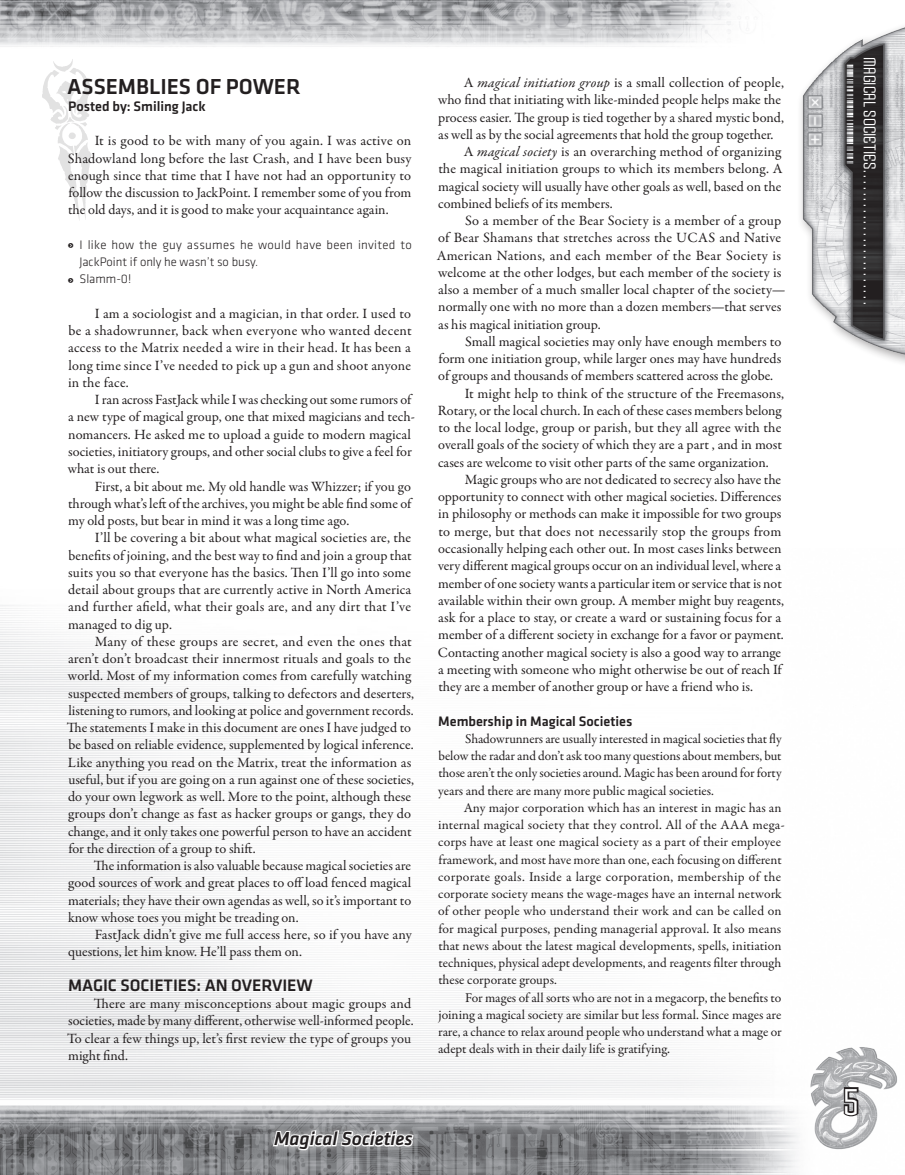
<style>
.page{position:relative;width:905px;height:1175px;background:#fff}
.page>*{position:absolute;margin:0;border:0;box-sizing:border-box;transform-origin:0 0}
.t1{font:condensed 36px "Armada";color:#fff}
.t2{font:500 22.5px "Klavika";color:#231f20}
.t3{font:italic 500 19.5px "Klavika";color:#231f20}
.t4{font:500 17.25px "Klavika";letter-spacing:.115em;color:#231f20}
.t5{font:condensed 16.5px "Armada";color:#fff}
.t6{font:14.25px/17.2px "Garamond Premr Pro";color:#231f20;text-align:justify}
.t7{font:500 14.25px "Klavika";color:#231f20}
.t8{font:14.25px "Garamond Premr Pro";letter-spacing:.02em;color:#231f20}
.t9{font:13.5px/17.2px "Garamond Premr Pro";letter-spacing:.005em;color:#231f20;text-align:justify}
.t10{font:300 12.75px "Klavika";letter-spacing:.02em;color:#231f20}
.t11{font:300 12.75px "Klavika";color:#231f20}
.s1{font-family:"Badloc ICG";font-weight:400;font-size:16.5px}
.s2{font-style:italic}
.s3{font-size:14.25px}
</style>
<div class="page">
<img style="left:0;top:605px;width:897px;height:569px">
<img style="left:0;top:0;width:740px;height:47px">
<img style="left:810px;top:1047px;width:53px;height:40px">
<svg style="left:842px;top:1085px;width:18px;height:32px"></svg>
<div style="left:266px;top:1122px;width:154px;height:35px;background:#fff;opacity:.71"></div>
<svg style="left:271px;top:1125px;width:144px;height:44px"></svg>
<div style="left:797px;top:17px;width:107px;height:354px;background:#231f20;opacity:.4"></div>
<img style="left:802px;top:22px;width:102px;height:309px">
<svg style="left:42px;top:59px;width:50px;height:161px"></svg>
<h2 class="t2" style="left:67px;top:74px;width:228px">ASSEMBLI ES OF POWER</h2>
<p class="t7" style="left:68px;top:98px;width:139px">POSTED BY: SMILING JACK</p>
<p class="t6" style="left:68px;top:133px;width:345px;text-indent:27px">It is good to be with many of you again. I was active on Shadowland long before the last Crash, and I have been busy enough since that time that I have not had an opportunity to follow the discussion to JackPoint. I remember some of you from the old days, and it is good to make your acquaintance again.</p>
<p class="t10" style="left:68px;top:238px;width:346px"><span class="s1">&gt;</span> I like how the guy assumes he would have been invited to</p>
<p class="t11" style="left:79px;top:255px;width:180px">JackPoint if only he wasn’t so busy.</p>
<p class="t10" style="left:68px;top:272px;width:65px"><span class="s1">&gt;</span> Slamm-0!</p>
<p class="t6" style="left:68px;top:305px;width:345px;text-indent:27px">I am a sociologist and a magician, in that order. I used to be a shadowrunner, back when everyone who wanted decent access to the Matrix needed a wire in their head. It has been a long time since I’ve needed to pick up a gun and shoot anyone in the face.</p>
<p class="t6" style="left:68px;top:391px;width:348px;text-align:left;text-indent:27px">I ran across FastJack while I was checking out some rumors of a new type of magical group, one that mixed magicians and tech&shy;nomancers. He asked me to upload a guide to modern magical societies, initiatory groups, and other social clubs to give a feel for what is out there.</p>
<p class="t6" style="left:68px;top:478px;width:345px;text-indent:27px">First, a bit about me. My old handle was Whizzer; if you go through what’s left of the archives, you might be able find some of my old posts, but bear in mind it was a long time ago.</p>
<p class="t6" style="left:68px;top:529px;width:345px;text-indent:27px">I’ll be covering a bit about what magical societies are, the benefits of joining, and the best way to find and join a group that suits you so that everyone has the basics. Then I’ll go into some detail about groups that are currently active in North America and further afield, what their goals are, and any dirt that I’ve managed to dig up.</p>
<p class="t6" style="left:67px;top:633px;width:348px;text-align:left;text-indent:28px">Many of these groups are secret, and even the ones that aren’t don’t broadcast their innermost rituals and goals to the world. Most of my information comes from carefully watching suspected members of groups, talking to defectors and deserters, listening to rumors, and looking at police and government records.<br>The statements I make in this document are ones I have judged to be based on reliable evidence, supplemented by logical inference.<br>Like anything you read on the Matrix, treat the information as useful, but if you are going on a run against one of these societies, do your own legwork as well. More to the point, although these groups don’t change as fast as hacker groups or gangs, they do change, and it only takes one powerful person to have an accident for the direction of a group to shift.</p>
<p class="t6" style="left:68px;top:857px;width:344px;text-indent:26px">The information is also valuable because magical societies are good sources of work and great places to off load fenced magical materials; they have their own agendas as well, so it’s important to know whose toes you might be treading on.</p>
<p class="t6" style="left:68px;top:926px;width:345px;text-indent:27px">FastJack didn’t give me full access here, so if you have any questions, let him know. He’ll pass them on.</p>
<p class="t4" style="left:68px;top:975px;width:242px">MAGIC SOCI ETI ES: AN OVERVIEW</p>
<p class="t6" style="left:67px;top:995px;width:348px;text-align:left;text-indent:27px">There are many misconceptions about magic groups and societies, made by many different, otherwise well-informed people.<br>To clear a few things up, let’s first review the type of groups you might find.</p>
<p class="t6" style="left:464px;top:74px;width:322px">A <span class="s2">magical initiation group</span> is a small collection of people,</p>
<p class="t6" style="left:438px;top:91px;width:344px">who find that initiating with like-minded people helps make the</p>
<p class="t6" style="left:438px;top:109px;width:347px">process easier. The group is tied together by a shared mystic bond,</p>
<p class="t6" style="left:438px;top:126px;width:337px">as well as by the social agreements that hold the group together.</p>
<p class="t6" style="left:464px;top:143px;width:319px">A <span class="s2">magical society</span> is an overarching method of organizing</p>
<p class="t6" style="left:438px;top:161px;width:346px">the magical initiation groups to which its members belong. A</p>
<p class="t6" style="left:438px;top:178px;width:344px">magical society will usually have other goals as well, based on the</p>
<p class="t6" style="left:438px;top:195px;width:176px">combined beliefs of its members.</p>
<p class="t6" style="left:465px;top:212px;width:317px">So a member of the Bear Society is a member of a group</p>
<p class="t6" style="left:438px;top:230px;width:344px">of Bear Shamans that stretches across the UCAS and Native</p>
<p class="t8" style="left:437px;top:246px;width:346px">American Nations, and each member of the Bear Society is</p>
<p class="t6" style="left:438px;top:264px;width:345px">welcome at the other lodges, but each member of the society is</p>
<p class="t6" style="left:438px;top:281px;width:349px">also a member of a much smaller local chapter of the society—</p>
<p class="t6" style="left:438px;top:298px;width:344px">normally one with no more than a dozen members—that serves</p>
<p class="t6" style="left:438px;top:316px;width:164px">as his magical initiation group.</p>
<p class="t6" style="left:465px;top:333px;width:318px">Small magical societies may only have enough members to</p>
<p class="t6" style="left:438px;top:350px;width:344px">form one initiation group, while larger ones may have hundreds</p>
<p class="t6" style="left:438px;top:367px;width:336px">of groups and thousands of members scattered across the globe.</p>
<p class="t6" style="left:465px;top:385px;width:320px">It might help to think of the structure of the Freemasons,</p>
<p class="t6" style="left:438px;top:402px;width:345px">Rotary, or the local church. In each of these cases members belong</p>
<p class="t6" style="left:438px;top:419px;width:344px">to the local lodge, group or parish, but they all agree with the</p>
<p class="t6" style="left:438px;top:436px;width:345px">overall goals of the society of which they are a part , and in most</p>
<p class="t6" style="left:438px;top:454px;width:332px">cases are welcome to visit other parts of the same organization.</p>
<p class="t6" style="left:465px;top:471px;width:318px">Magic groups who are not dedicated to secrecy also have the</p>
<p class="t6" style="left:438px;top:488px;width:344px">opportunity to connect with other magical societies. Differences</p>
<p class="t6" style="left:438px;top:505px;width:344px">in philosophy or methods can make it impossible for two groups</p>
<p class="t6" style="left:438px;top:523px;width:344px">to merge, but that does not necessarily stop the groups from</p>
<p class="t6" style="left:438px;top:540px;width:345px">occasionally helping each other out. In most cases links between</p>
<p class="t6" style="left:438px;top:557px;width:344px">very different magical groups occur on an individual level, where a</p>
<p class="t6" style="left:438px;top:574px;width:345px">member of one society wants a particular item or service that is not</p>
<p class="t6" style="left:438px;top:592px;width:347px">available within their own group. A member might buy reagents,</p>
<p class="t6" style="left:438px;top:609px;width:344px">ask for a place to stay, or create a ward or sustaining focus for a</p>
<p class="t6" style="left:438px;top:626px;width:347px">member of a different society in exchange for a favor or payment.</p>
<p class="t6" style="left:438px;top:643px;width:345px">Contacting another magical society is also a good way to arrange</p>
<p class="t6" style="left:438px;top:661px;width:345px">a meeting with someone who might otherwise be out of reach If</p>
<p class="t6" style="left:438px;top:678px;width:316px">they are a member of another group or have a friend who is.</p>
<p class="t7" style="left:438px;top:713px;width:195px">MEMBERSHIP IN MAGICAL SOCIETIES</p>
<p class="t9" style="left:438px;top:730px;width:345px;text-indent:27px">Shadowrunners are usually interested in magical societies that fly below the radar and don’t ask too many questions about members, but those aren’t the only societies around. Magic has been around for forty years and there are many more public magical societies.</p>
<p class="t9" style="left:438px;top:799px;width:348px;text-align:left;text-indent:26px">Any major corporation which has an interest in magic has an internal magical society that they control. All of the AAA mega&shy;corps have at least one magical society as a part of their employee framework, and most have more than one, each focusing on different corporate goals. Inside a large corporation, membership of the corporate society means the wage-mages have an internal network of other people who understand their work and can be called on for magical purposes, pending managerial approval. It also means that news about the latest magical developments, spells, initiation techniques, physical adept developments, and reagents filter through these corporate groups.</p>
<p class="t9" style="left:438px;top:989px;width:345px;text-indent:27px">For mages of all sorts who are not in a megacorp, the benefits to joining a magical society are similar but less formal. Since mages are rare, a chance to relax around people who understand what a mage or adept deals with in their daily life is gratifying<span class="s3">.</span></p>
<h3 class="t3" style="left:274px;top:1128px;width:140px">Magical Societies</h3>
<p class="t5" style="left:878px;top:57px;width:247px;rotate:90deg">Magical Societies ........................</p>
<h1 class="t1" style="left:843px;top:1082px;width:17px">5</h1>
</div>
